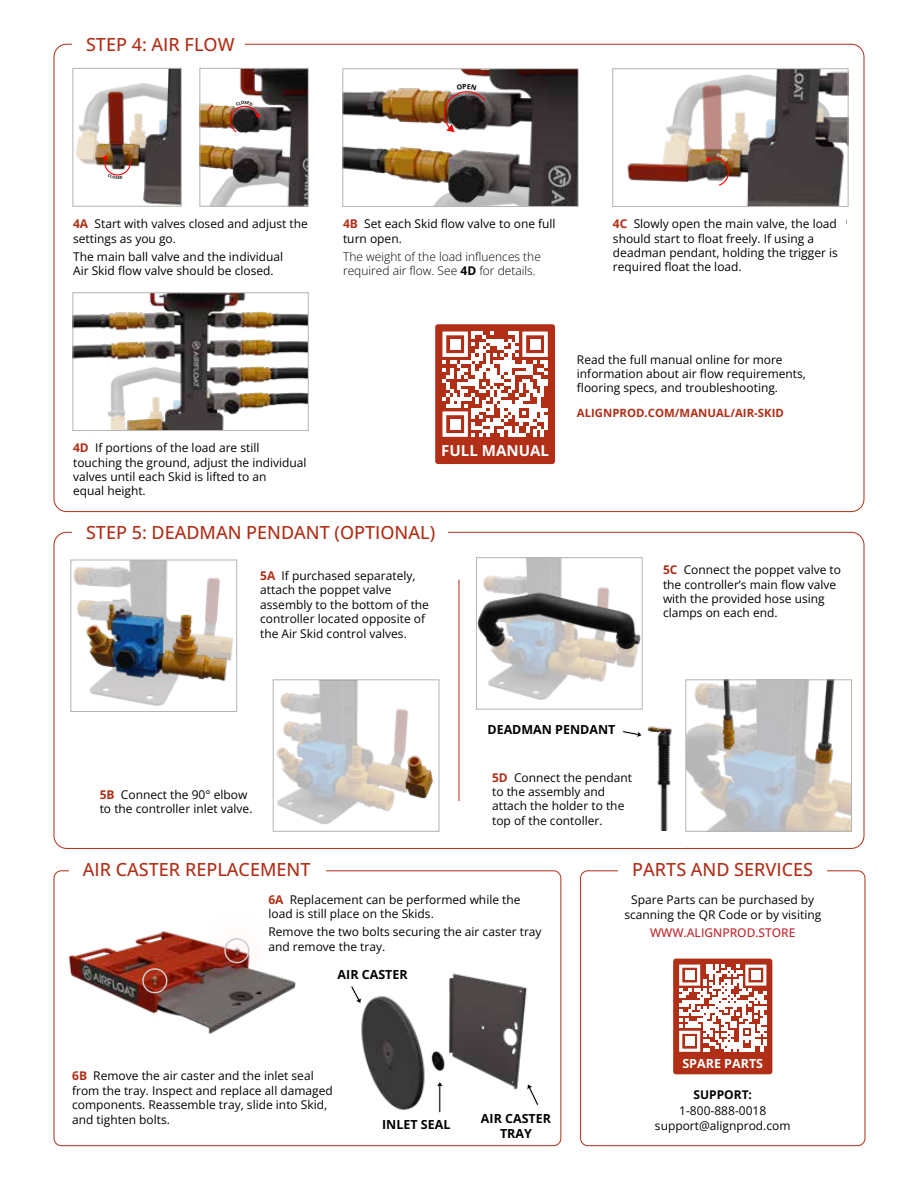
<style>
.page{position:relative;width:918px;height:1188px;background:#fff}
.page>*{position:absolute;margin:0;border:0;box-sizing:border-box;transform-origin:0 0}
.t1{font:500 18px "Open Sans";color:#b12e17}
.t2{font:700 15.15px "Open Sans";color:#fff}
.t3{font:700 12.45px/15px "Open Sans";color:#000;text-align:center}
.t4{font:700 12.45px "Open Sans";color:#fff}
.t5{font:12px/14.4px "Open Sans";color:#000}
.t6{font:300 12px/14.4px "Open Sans";color:#000}
.t7{font:500 12px "Open Sans";color:#c1272d}
.t8{font:700 12px "Open Sans";color:#000}
.t9{font:700 11.4px "Open Sans";color:#b12e17}
.s1{font-weight:700;color:#b12e17}
.s2{font-weight:700}
</style>
<div class="page">
<img style="left:53px;top:870px;width:243px;height:221px">
<img style="left:75px;top:294px;width:232px;height:135px">
<img style="left:627px;top:70px;width:220px;height:155px">
<div style="left:580px;top:870px;width:285px;height:276px;border:1px solid #b12e17;border-radius:7px"></div>
<div style="left:619px;top:859px;width:208px;height:24px;background:#fff"></div>
<div style="left:673px;top:959px;width:99px;height:115px;background:#b12e17;border-radius:3px"></div>
<div style="left:69px;top:859px;width:257px;height:24px;background:#fff"></div>
<img style="left:361px;top:973px;width:166px;height:138px">
<svg style="left:526px;top:1083px;width:13px;height:23px"></svg>
<svg style="left:350px;top:985px;width:12px;height:19px"></svg>
<svg style="left:436px;top:1081px;width:8px;height:32px"></svg>
<img style="left:101px;top:927px;width:108px;height:108px">
<div style="left:142px;top:968px;width:25px;height:25px;border:2px solid #ccc;border-radius:50%"></div>
<img style="left:183px;top:897px;width:108px;height:108px">
<div style="left:224px;top:938px;width:25px;height:25px;border:2px solid #ccc;border-radius:50%"></div>
<img style="left:483px;top:559px;width:153px;height:141px">
<img style="left:478px;top:584px;width:163px;height:77px">
<div style="left:476px;top:557px;width:167px;height:153px;border:1px solid #b3b3b3"></div>
<img style="left:731px;top:797px;width:119px;height:33px">
<img style="left:694px;top:681px;width:156px;height:116px">
<div style="left:685px;top:679px;width:167px;height:153px;border:1px solid #b3b3b3"></div>
<hr style="left:459px;top:580px;width:1px;height:221px;background:#b12e17">
<img style="left:647px;top:721px;width:84px;height:111px">
<div style="left:639px;top:831px;width:46px;height:17px;background:#fff"></div>
<svg style="left:622px;top:730px;width:20px;height:8px"></svg>
<img style="left:344px;top:70px;width:233px;height:135px">
<div style="left:645px;top:207px;width:201px;height:23px;background:#fff"></div>
<img style="left:53px;top:68px;width:127px;height:141px">
<img style="left:201px;top:70px;width:106px;height:135px">
<div style="left:199px;top:68px;width:110px;height:139px;border:1px solid #b3b3b3"></div>
<div style="left:73px;top:68px;width:109px;height:139px;border:1px solid #b3b3b3"></div>
<div style="left:342px;top:68px;width:237px;height:139px;border:1px solid #b3b3b3"></div>
<div style="left:73px;top:292px;width:236px;height:139px;border:1px solid #b3b3b3"></div>
<div style="left:612px;top:68px;width:237px;height:139px;border:1px solid #b3b3b3"></div>
<img style="left:272px;top:680px;width:168px;height:152px">
<img style="left:73px;top:560px;width:165px;height:146px">
<div style="left:70px;top:560px;width:167px;height:152px;border:1px solid #b3b3b3"></div>
<svg style="left:679px;top:965px;width:87px;height:87px"></svg>
<div style="left:685px;top:971px;width:9px;height:9px;background:#fff"></div>
<div style="left:751px;top:971px;width:9px;height:9px;background:#fff"></div>
<div style="left:685px;top:1037px;width:9px;height:9px;background:#fff"></div>
<div style="left:435px;top:324px;width:120px;height:140px;background:#b12e17;border-radius:3px"></div>
<svg style="left:442px;top:332px;width:106px;height:105px"></svg>
<div style="left:450px;top:339px;width:11px;height:11px;background:#fff"></div>
<div style="left:530px;top:339px;width:11px;height:11px;background:#fff"></div>
<div style="left:450px;top:419px;width:11px;height:11px;background:#fff"></div>
<svg style="left:440px;top:84px;width:54px;height:49px"></svg>
<svg style="left:706px;top:154px;width:24px;height:35px"></svg>
<svg style="left:102px;top:155px;width:31px;height:24px"></svg>
<svg style="left:229px;top:101px;width:31px;height:35px"></svg>
<h1 class="t1" style="left:86px;top:38px;width:150px">STEP 4: AIR FLOW</h1>
<p class="t5" style="left:73px;top:218px;width:236px"><span class="s1">4A</span> Start with valves closed and adjust the settings as you go.</p>
<p class="t5" style="left:73px;top:251px;width:212px">The main ball valve and the individual<br>Air Skid flow valve should be closed.</p>
<p class="t5" style="left:343px;top:216px;width:214px"><span class="s1">4B</span> Set each Skid flow valve to one full turn open.</p>
<p class="t6" style="left:343px;top:249px;width:199px">The weight of the load influences the required air flow. See <span class="s2">4D</span> for details.</p>
<p class="t5" style="left:613px;top:218px;width:226px"><span class="s1">4C</span> Slowly open the main valve, the load should start to float freely. If using a deadman pendant, holding the trigger is required float the load.</p>
<p class="t5" style="left:73px;top:442px;width:235px"><span class="s1">4D</span> If portions of the load are still touching the ground, adjust the individual valves until each Skid is lifted to an<br>equal height.</p>
<p class="t2" style="left:441px;top:445px;width:109px">FULL MANUAL</p>
<h1 class="t1" style="left:86px;top:526px;width:351px">STEP 5: DEADMAN PENDANT (OPTIONAL)</h1>
<p class="t5" style="left:577px;top:353px;width:231px">Read the full manual online for more information about air flow requirements, flooring specs, and troubleshooting.</p>
<p class="t9" style="left:577px;top:409px;width:208px">ALIGNPROD.COM/MANUAL/AIR-SKID</p>
<p class="t5" style="left:260px;top:570px;width:170px"><span class="s1">5A</span> If purchased separately, attach the poppet valve assembly to the bottom of the controller located opposite of the Air Skid control valves.</p>
<p class="t5" style="left:663px;top:564px;width:180px"><span class="s1">5C</span> Connect the poppet valve to the controller’s main flow valve with the provided hose using clamps on each end.</p>
<p class="t5" style="left:100px;top:789px;width:154px"><span class="s1">5B</span> Connect the 90° elbow to the controller inlet valve.</p>
<p class="t3" style="left:487px;top:723px;width:129px">DEADMAN PENDANT</p>
<p class="t5" style="left:492px;top:771px;width:141px"><span class="s1">5D</span> Connect the pendant to the assembly and attach the holder to the top of the contoller.</p>
<h1 class="t1" style="left:83px;top:863px;width:229px">AIR CASTER REPLACEMENT</h1>
<p class="t5" style="left:268px;top:894px;width:254px"><span class="s1">6A</span> Replacement can be performed while the load is still place on the Skids.</p>
<p class="t5" style="left:268px;top:926px;width:275px">Remove the two bolts securing the air caster tray and remove the tray.</p>
<p class="t3" style="left:338px;top:968px;width:72px">AIR CASTER</p>
<p class="t5" style="left:72px;top:1070px;width:262px"><span class="s1">6B</span> Remove the air caster and the inlet seal from the tray. Inspect and replace all damaged components. Reassemble tray, slide into Skid, and tighten bolts.</p>
<p class="t3" style="left:382px;top:1118px;width:70px">INLET SEAL</p>
<p class="t3" style="left:481px;top:1112px;width:72px">AIR CASTER<br>TRAY</p>
<h1 class="t1" style="left:632px;top:863px;width:182px">PARTS AND SERVICES</h1>
<p class="t5" style="left:624px;top:894px;width:198px;text-align:center">Spare Parts can be purchased by scanning the QR Code or by visiting</p>
<p class="t7" style="left:650px;top:929px;width:147px">WWW.ALIGNPROD.STORE</p>
<p class="t4" style="left:682px;top:1059px;width:82px">SPARE PARTS</p>
<p class="t8" style="left:693px;top:1090px;width:60px">SUPPORT:</p>
<p class="t5" style="left:655px;top:1105px;width:137px;text-align:center">1-800-888-0018 support@alignprod.com</p>
</div>
